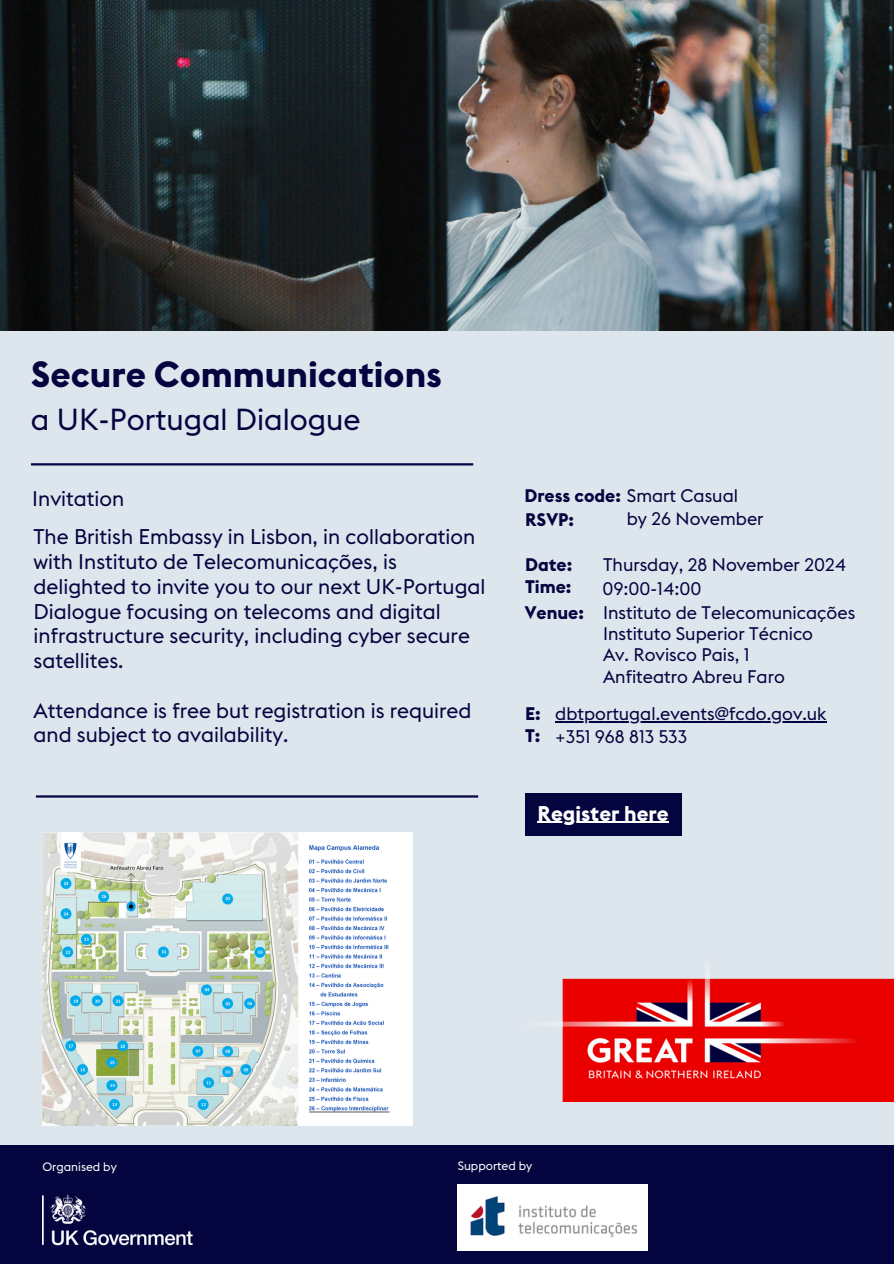
<style>
.page{position:relative;width:894px;height:1264px;background:#fff}
.page>*{position:absolute;margin:0;border:0;box-sizing:border-box;transform-origin:0 0}
.t1{font:700 36px "Euclid Flex B";color:#04043f}
.t2{font:30px "Euclid Flex B";color:#04043f}
.t3{font:21px/24.8px "Euclid Flex B";color:#04043f}
.t4{font:700 21px "Euclid Flex B";color:#fff}
.t5{font:18px/21.3px "Euclid Flex B";color:#04043f}
.t6{font:700 18px "Euclid Flex B";color:#04043f}
.t7{font:12px "Euclid Flex B";color:#fff}
.s1{font-weight:700}
</style>
<div class="page">
<div style="left:0;top:158px;width:893px;height:1105px;background:#dde5ed"></div>
<div style="left:0;top:1145px;width:893px;height:118px;background:#04043f"></div>
<img style="left:42px;top:1195px;width:150px;height:50px">
<hr style="left:31px;top:463px;width:442px;height:2px;background:#04043f">
<img style="left:0;top:0;width:893px;height:331px">
<hr style="left:36px;top:795px;width:442px;height:2px;background:#04043f">
<img style="left:554px;top:971px;width:339px;height:130px">
<img style="left:42px;top:832px;width:371px;height:293px">
<hr style="left:555px;top:721px;width:271px;height:1px;background:#04043f">
<div style="left:525px;top:793px;width:156px;height:42px;background:#04043f"></div>
<hr style="left:537px;top:821px;width:131px;height:1px;background:#fff">
<img style="left:457px;top:1184px;width:190px;height:66px">
<h5 class="t1" style="left:31px;top:358px;width:412px">Secure Communications</h5>
<h5 class="t2" style="left:31px;top:405px;width:331px">a UK-Portugal Dialogue</h5>
<h6 class="t3" style="left:32px;top:486px;width:93px">Invitation</h6>
<h4 class="t5" style="left:524px;top:486px;width:215px"><span class="s1">Dress code:</span> Smart Casual</h4>
<h5 class="t5" style="left:626px;top:508px;width:138px">by 26 November</h5>
<h5 class="t5" style="left:603px;top:555px;width:244px">Thursday, 28 November 2024</h5>
<h5 class="t5" style="left:603px;top:602px;width:253px">Instituto de Telecomunicações<br>Instituto Superior Técnico<br>Av. Rovisco Pais, 1<br>Anfiteatro Abreu Faro</h5>
<h6 class="t5" style="left:555px;top:704px;width:273px">dbtportugal.events@fcdo.gov.uk</h6>
<h4 class="t5" style="left:555px;top:726px;width:133px">+351 968 813 533</h4>
<p class="t6" style="left:525px;top:512px;width:51px">RSVP:</p>
<h3 class="t3" style="left:34px;top:525px;width:453px">The British Embassy in Lisbon, in collaboration with Instituto de Telecomunicações, is delighted to invite you to our next UK-Portugal Dialogue focusing on telecoms and digital infrastructure security, including cyber secure satellites.</h3>
<p class="t3" style="left:34px;top:699px;width:439px">Attendance is free but registration is required and subject to availability.</p>
<h6 class="t6" style="left:525px;top:556px;width:49px">Date:</h6>
<h6 class="t6" style="left:525px;top:578px;width:48px">Time:</h6>
<h4 class="t5" style="left:602px;top:579px;width:100px">09:00-14:00</h4>
<h6 class="t6" style="left:524px;top:604px;width:61px">Venue:</h6>
<h2 class="t6" style="left:525px;top:705px;width:17px">E:</h2>
<h6 class="t6" style="left:525px;top:727px;width:17px">T:</h6>
<p class="t7" style="left:42px;top:1161px;width:76px">Organised by</p>
<p class="t4" style="left:537px;top:803px;width:133px">Register here</p>
<p class="t7" style="left:457px;top:1160px;width:76px">Supported by</p>
</div>
